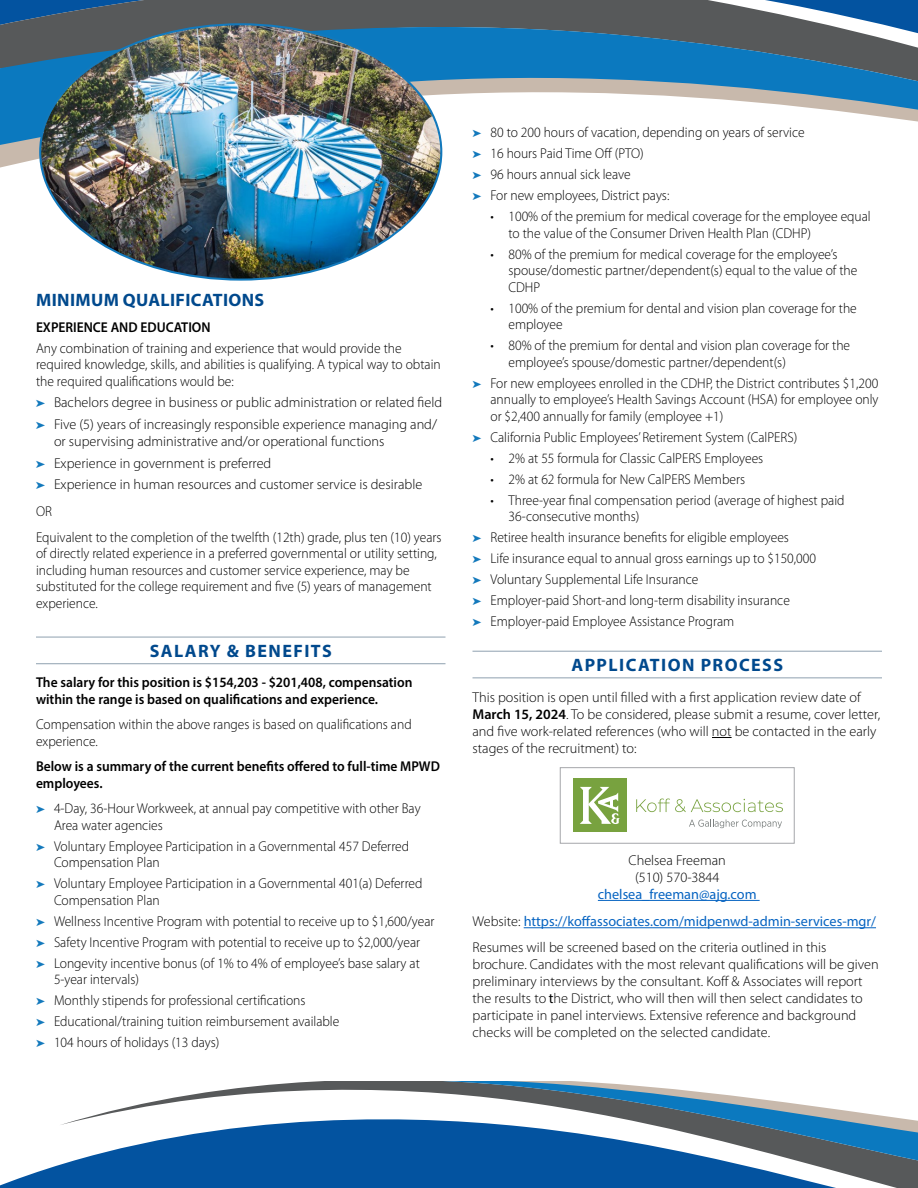
<style>
.page{position:relative;width:918px;height:1188px;background:#fff}
.page>*{position:absolute;margin:0;border:0;box-sizing:border-box;transform-origin:0 0}
.t1{font:700 18px "Myriad Pro";letter-spacing:.08em;color:#00498d}
.t2{font:700 18px "Myriad Pro";letter-spacing:.02em;color:#00498d}
.t3{font:300 14.25px/16.5px "Myriad Pro";color:#000;scale:.95 1}
.t4{font:300 14.25px/17.1px "Myriad Pro";color:#000}
.t5{font:600 14.25px/16.5px "Myriad Pro";color:#000;scale:.95 1}
.t6{font:14.25px/26.4px "Myriad Pro";color:#0563c1}
.s1{color:#1379bc}
.s2{font-weight:600}
.s3{font-weight:300;color:#000}
.s4{font-weight:400}
</style>
<div class="page">
<svg style="left:0;top:0;width:918px;height:27px;background:#536370"></svg>
<svg style="left:0;top:27px;width:918px;height:138px"></svg>
<svg style="left:0;top:1165px;width:59px;height:23px"></svg>
<svg style="left:59px;top:1082px;width:348px;height:106px;fill:#0353a0"></svg>
<svg style="left:407px;top:1082px;width:511px;height:106px"></svg>
<hr style="left:36px;top:637px;width:410px;height:1px;background:#9babb8">
<hr style="left:36px;top:663px;width:410px;height:1px;background:#9babb8">
<hr style="left:472px;top:651px;width:410px;height:1px;background:#9babb8">
<hr style="left:472px;top:677px;width:410px;height:1px;background:#9babb8">
<svg style="left:712px;top:737px;width:20px;height:1px"></svg>
<hr style="left:598px;top:900px;width:162px;height:1px;background:#0563c1">
<hr style="left:524px;top:927px;width:352px;height:1px;background:#0563c1">
<img style="left:40px;top:24px;width:401px;height:256px">
<svg style="left:689px;top:819px;width:93px;height:9px"></svg>
<div style="left:573px;top:779px;width:53px;height:53px;background:#78a23f"></div>
<svg style="left:580px;top:787px;width:40px;height:37px"></svg>
<svg style="left:636px;top:799px;width:147px;height:13px"></svg>
<div style="left:560px;top:767px;width:235px;height:77px;border:1px solid #a5a7aa"></div>
<p class="t2" style="left:36px;top:288px;width:230px">MINIMUM QUALIFICATIONS</p>
<p class="t5" style="left:36px;top:318px;width:185px">EXPERIENCE AND EDUCATION</p>
<p class="t3" style="left:36px;top:340px;width:428px">Any combination of training and experience that would provide the required knowledge, skills, and abilities is qualifying. A typical way to obtain the required qualifications would be:</p>
<p class="t4" style="left:36px;top:392px;width:408px;line-height:21.6px"><span class="s1">➤</span> Bachelors degree in business or public administration or related field <span class="s1">➤</span> Five (5) years of increasingly responsible experience managing and/</p>
<p class="t4" style="left:36px;top:430px;width:388px;line-height:21.6px;text-indent:18px">or supervising administrative and/or operational functions<br><span class="s1">➤</span> Experience in government is preferred<br><span class="s1">➤</span> Experience in human resources and customer service is desirable</p>
<p class="t3" style="left:36px;top:499px;width:428px;line-height:25.5px">OR<br>Equivalent to the completion of the twelfth (12th) grade, plus ten (10) years</p>
<p class="t3" style="left:36px;top:545px;width:423px">of directly related experience in a preferred governmental or utility setting, including human resources and customer service experience, may be substituted for the college requirement and five (5) years of management experience.</p>
<p class="t1" style="left:150px;top:639px;width:184px">SALARY &amp; BENEFITS</p>
<p class="t5" style="left:36px;top:674px;width:398px">The salary for this position is $154,203 - $201,408, compensation within the range is based on qualifications and experience.</p>
<p class="t3" style="left:36px;top:716px;width:397px">Compensation within the above ranges is based on qualifications and experience.</p>
<p class="t5" style="left:36px;top:758px;width:427px">Below is a summary of the current benefits offered to full-time MPWD employees.</p>
<p class="t3" style="left:54px;top:800px;width:387px;text-indent:-18px"><span class="s1">➤</span> 4-Day, 36-Hour Workweek, at annual pay competitive with other Bay<br>Area water agencies</p>
<p class="t3" style="left:54px;top:838px;width:375px;text-indent:-18px"><span class="s1">➤</span> Voluntary Employee Participation in a Governmental 457 Deferred<br>Compensation Plan</p>
<p class="t3" style="left:54px;top:875px;width:389px;text-indent:-18px"><span class="s1">➤</span> Voluntary Employee Participation in a Governmental 401(a) Deferred<br>Compensation Plan</p>
<p class="t3" style="left:36px;top:910px;width:421px;line-height:21px"><span class="s1">➤</span> Wellness Incentive Program with potential to receive up to $1,600/year <span class="s1">➤</span> Safety Incentive Program with potential to receive up to $2,000/year<br><span class="s1">➤</span> Longevity incentive bonus (of 1% to 4% of employee’s base salary at</p>
<p class="t3" style="left:36px;top:969px;width:321px;line-height:21px;text-indent:18px">5-year intervals)<br><span class="s1">➤</span> Monthly stipends for professional certifications<br><span class="s1">➤</span> Educational/training tuition reimbursement available <span class="s1">➤</span> 104 hours of holidays (13 days)</p>
<p class="t3" style="left:472px;top:122px;width:351px;line-height:21px"><span class="s1">➤</span> 80 to 200 hours of vacation, depending on years of service <span class="s1">➤</span> 16 hours Paid Time Off (PTO)<br><span class="s1">➤</span> 96 hours annual sick leave<br><span class="s1">➤</span> For new employees, District pays:</p>
<p class="t3" style="left:509px;top:208px;width:383px;text-indent:-18px">• 100% of the premium for medical coverage for the employee equal to the value of the Consumer Driven Health Plan (CDHP)</p>
<p class="t3" style="left:509px;top:246px;width:369px;text-indent:-18px">• 80% of the premium for medical coverage for the employee’s spouse/domestic partner/dependent(s) equal to the value of the<br>CDHP</p>
<p class="t3" style="left:509px;top:300px;width:368px;text-indent:-18px">• 100% of the premium for dental and vision plan coverage for the employee</p>
<p class="t3" style="left:509px;top:337px;width:361px;text-indent:-18px">• 80% of the premium for dental and vision plan coverage for the employee’s spouse/domestic partner/dependent(s)</p>
<p class="t3" style="left:490px;top:375px;width:410px;text-align:justify;text-indent:-18px"><span class="s1">➤</span> For new employees enrolled in the CDHP, the District contributes $1,200 annually to employee’s Health Savings Account (HSA) for employee only or $2,400 annually for family (employee +1)</p>
<p class="t3" style="left:472px;top:429px;width:343px"><span class="s1">➤</span> California Public Employees’ Retirement System (CalPERS)</p>
<p class="t3" style="left:490px;top:450px;width:289px">• 2% at 55 formula for Classic CalPERS Employees</p>
<p class="t3" style="left:490px;top:471px;width:270px">• 2% at 62 formula for New CalPERS Members</p>
<p class="t3" style="left:509px;top:492px;width:355px;text-indent:-18px">• Three-year final compensation period (average of highest paid<br>36-consecutive months)</p>
<p class="t3" style="left:472px;top:527px;width:363px;line-height:21px"><span class="s1">➤</span> Retiree health insurance benefits for eligible employees<br><span class="s1">➤</span> Life insurance equal to annual gross earnings up to $150,000 <span class="s1">➤</span> Voluntary Supplemental Life Insurance<br><span class="s1">➤</span> Employer-paid Short-and long-term disability insurance<br><span class="s1">➤</span> Employer-paid Employee Assistance Program</p>
<p class="t1" style="left:571px;top:653px;width:213px">APPLICATION PROCESS</p>
<p class="t4" style="left:472px;top:688px;width:409px">This position is open until filled with a first application review date of <span class="s2">March 15, 2024</span>. To be considered, please submit a resume, cover letter, and five work-related references (who will not be contacted in the early stages of the recruitment) to:</p>
<p class="t4" style="left:629px;top:851px;width:99px;text-align:center">Chelsea Freeman (510) 570-3844</p>
<p class="t6" style="left:472px;top:881px;width:405px;text-indent:125px">chelsea_freeman@ajg.com<br><span class="s3">Website:</span> https://koffassociates.com/midpenwd-admin-services-mgr/<br><span class="s3">Resumes will be screened based on the criteria outlined in this</span></p>
<p class="t4" style="left:472px;top:955px;width:408px">brochure. Candidates with the most relevant qualifications will be given preliminary interviews by the consultant. Koff &amp; Associates will report the results to <span class="s4">t</span>he District, who will then will then select candidates to participate in panel interviews. Extensive reference and background checks will be completed on the selected candidate.</p>
</div>
